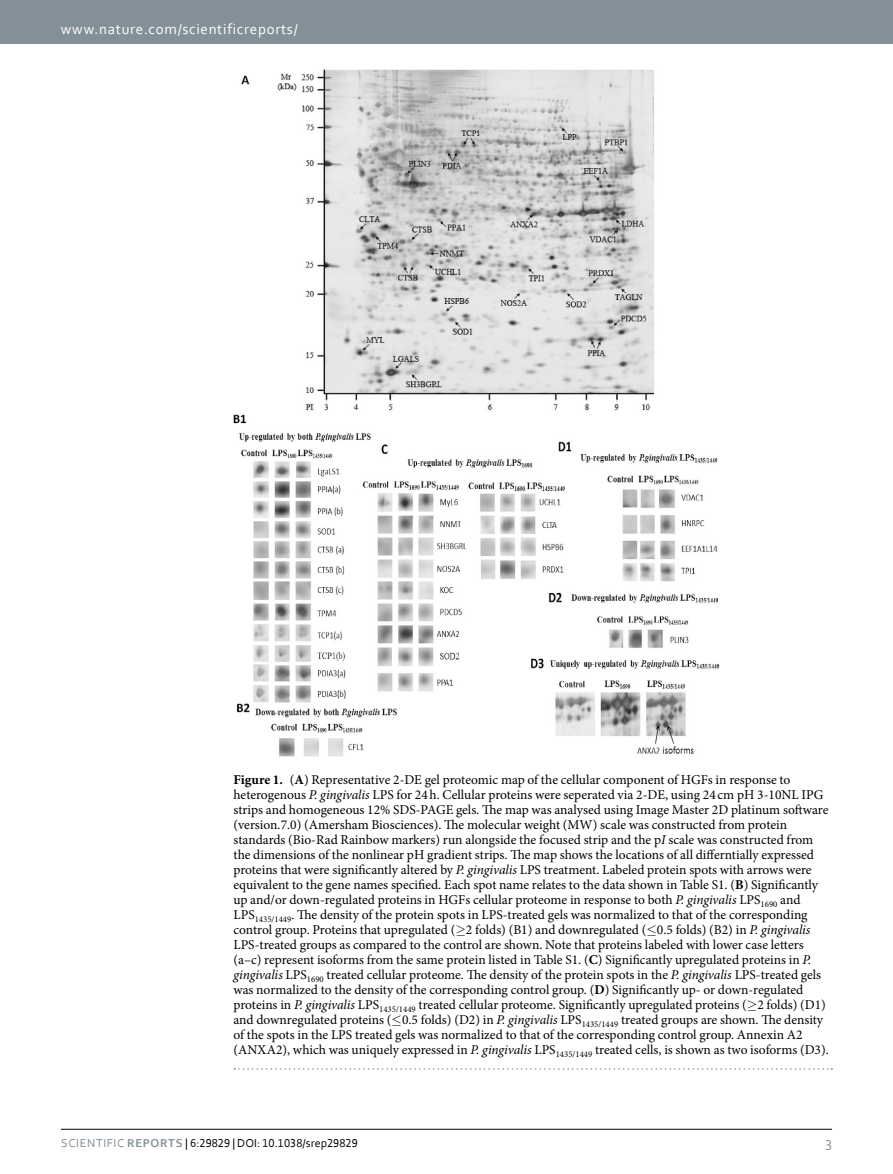
<style>
.page{position:relative;width:893px;height:1174px;background:#fff}
.page>*{position:absolute;margin:0;border:0;box-sizing:border-box;transform-origin:0 0}
.t1{font:15px "Klmhbp Corbel";letter-spacing:.045em;color:#fff}
.t2{font:15px "Wbvwcn Corbel";color:#839097}
.t3{font:13.5px/15px "Jwcdnw Minion Pro";letter-spacing:-.005em;color:#000}
.t4{font:12px "Xlrmvw Yxgbkn Pxbhxp Srsmsh Fxfbhm Knptdl Corbel";color:#000}
.s1{font-family:"Cnkjsc Minion Pro";font-weight:700}
.s2{font-family:"Hknxys Minion Pro";font-style:italic}
.s3{font-family:"Wkkgrt Corbel";color:#839097}
.s4{font-family:"Ssmdmr Corbel";font-weight:700;color:#839097}
</style>
<div class="page">
<div style="left:0;top:0;width:893px;height:43px;background:#839097"></div>
<hr style="left:61px;top:1129px;width:771px;height:1px;background:#000">
<img style="left:233px;top:70px;width:486px;height:686px">
<svg style="left:234px;top:1068px;width:598px;height:1px"></svg>
<p class="t1" style="left:61px;top:19px;width:238px">www.nature.com/scientificreports/</p>
<p class="t3" style="left:233px;top:772px;width:597px"><span class="s1">Figure 1.</span> (<span class="s1">A</span>) Representative 2-DE gel proteomic map of the cellular component of HGFs in response to heterogenous <span class="s2">P. gingivalis</span> LPS for 24h. Cellular proteins were seperated via 2-DE, using 24 cm pH 3-10NL IPG strips and homogeneous 12% SDS-PAGE gels. The map was analysed using Image Master 2D platinum software (version.7.0) (Amersham Biosciences). The molecular weight (MW) scale was constructed from protein standards (Bio-Rad Rainbow markers) run alongside the focused strip and the p<span class="s2">I</span> scale was constructed from the dimensions of the nonlinear pH gradient strips. The map shows the locations of all differntially expressed proteins that were significantly altered by <span class="s2">P. gingivalis</span> LPS treatment. Labeled protein spots with arrows were equivalent to the gene names specified. Each spot name relates to the data shown in Table S1. (<span class="s1">B</span>) Significantly up and/or down-regulated proteins in HGFs cellular proteome in response to both <span class="s2">P. gingivalis</span> LPS<sub>1690</sub> and LPS<sub>1435/1449</sub>. The density of the protein spots in LPS-treated gels was normalized to that of the corresponding control group. Proteins that upregulated (≥2 folds) (B1) and downregulated (≤0.5 folds) (B2) in <span class="s2">P. gingivalis </span>LPS-treated groups as compared to the control are shown. Note that proteins labeled with lower case letters (a–c) represent isoforms from the same protein listed in Table S1. (<span class="s1">C</span>) Significantly upregulated proteins in <span class="s2">P. gingivalis</span> LPS<sub>1690</sub> treated cellular proteome. The density of the protein spots in the <span class="s2">P. gingivalis</span> LPS-treated gels was normalized to the density of the corresponding control group. (<span class="s1">D</span>) Significantly up- or down-regulated proteins in <span class="s2">P. gingivalis</span> LPS<sub>1435/1449</sub> treated cellular proteome. Significantly upregulated proteins (≥2 folds) (D1) and downregulated proteins (≤0.5 folds) (D2) in <span class="s2">P. gingivalis</span> LPS<sub>1435/1449</sub> treated groups are shown. The density of the spots in the LPS treated gels was normalized to that of the corresponding control group. Annexin A2 (ANXA2), which was uniquely expressed in <span class="s2">P. gingivalis</span> LPS<sub>1435/1449</sub> treated cells, is shown as two isoforms (D3).</p>
<p class="t4" style="left:61px;top:1135px;width:298px"><span class="s3">SCIENTIFIC</span> <span class="s4">REPORTS</span> | 6:29829 | DOI: 10.1038/srep29829</p>
<p class="t2" style="left:825px;top:1132px;width:8px">3</p>
</div>
